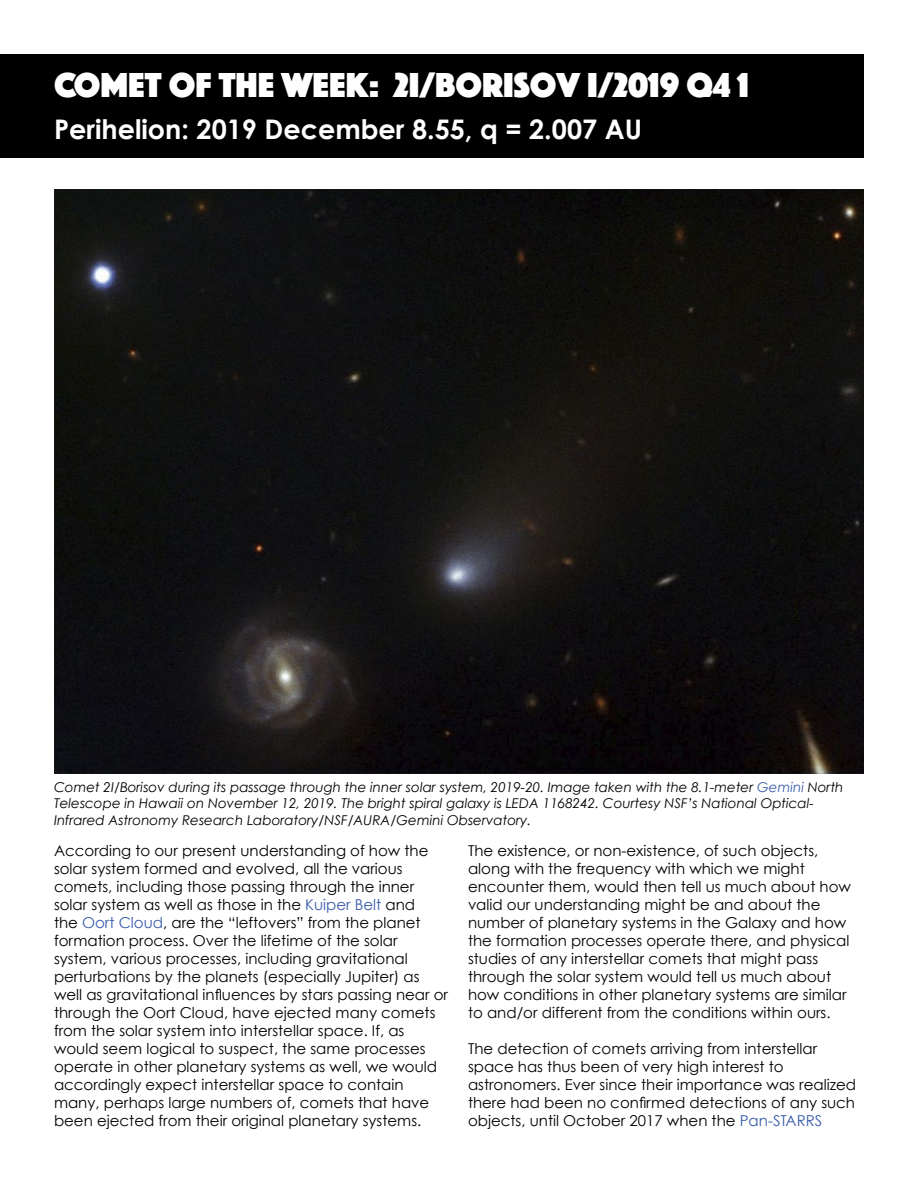
<style>
.page{position:relative;width:918px;height:1188px;background:#fff}
.page>*{position:absolute;margin:0;border:0;box-sizing:border-box;transform-origin:0 0}
.t1{font:36px "Phosphate Solid";color:#fff}
.t2{font:700 27px "Century Gothic";color:#fff}
.Body_Type{font:15px/18px "Century Gothic";color:#000}
.Cutlines{font:italic 13.5px/16.2px "Century Gothic";color:#000}
.s1{color:#385bab}
</style>
<div class="page">
<div style="left:0;top:54px;width:864px;height:104px;background:#000"></div>
<img style="left:54px;top:189px;width:810px;height:584px">
<p class="t1" style="left:54px;top:59px;width:696px">COMET OF THE WEEK: 2I/BORISOV I/2019 Q4 1</p>
<p class="t2" style="left:54px;top:112px;width:590px">Perihelion: 2019 December 8.55, q = 2.007 AU</p>
<p class="Cutlines" style="left:54px;top:779px;width:791px">Comet 2I/Borisov during its passage through the inner solar system, 2019-20. Image taken with the 8.1-meter <span class="s1">Gemini</span> North<br>Telescope in Hawaii on November 12, 2019. The bright spiral galaxy is LEDA 1168242. Courtesy NSF’s National Optical-<br>Infrared Astronomy Research Laboratory/NSF/AURA/Gemini Observatory.</p>
<p class="Body_Type" style="left:54px;top:842px;width:396px">According to our present understanding of how the solar system formed and evolved, all the various comets, including those passing through the inner solar system as well as those in the <span class="s1">Kuiper Belt</span> and<br>the <span class="s1">Oort Cloud</span>, are the “leftovers” from the planet formation process. Over the lifetime of the solar system, various processes, including gravitational perturbations by the planets (especially Jupiter) as well as gravitational influences by stars passing near or through the Oort Cloud, have ejected many comets from the solar system into interstellar space. If, as would seem logical to suspect, the same processes operate in other planetary systems as well, we would accordingly expect interstellar space to contain many, perhaps large numbers of, comets that have been ejected from their original planetary systems.</p>
<p class="Body_Type" style="left:468px;top:842px;width:385px">The existence, or non-existence, of such objects, along with the frequency with which we might encounter them, would then tell us much about how valid our understanding might be and about the number of planetary systems in the Galaxy and how the formation processes operate there, and physical studies of any interstellar comets that might pass through the solar system would tell us much about how conditions in other planetary systems are similar to and/or different from the conditions within ours.</p>
<p class="Body_Type" style="left:468px;top:1040px;width:390px">The detection of comets arriving from interstellar space has thus been of very high interest to astronomers. Ever since their importance was realized there had been no confirmed detections of any such objects, until October 2017 when the <span class="s1">Pan-STARRS</span></p>
</div>
